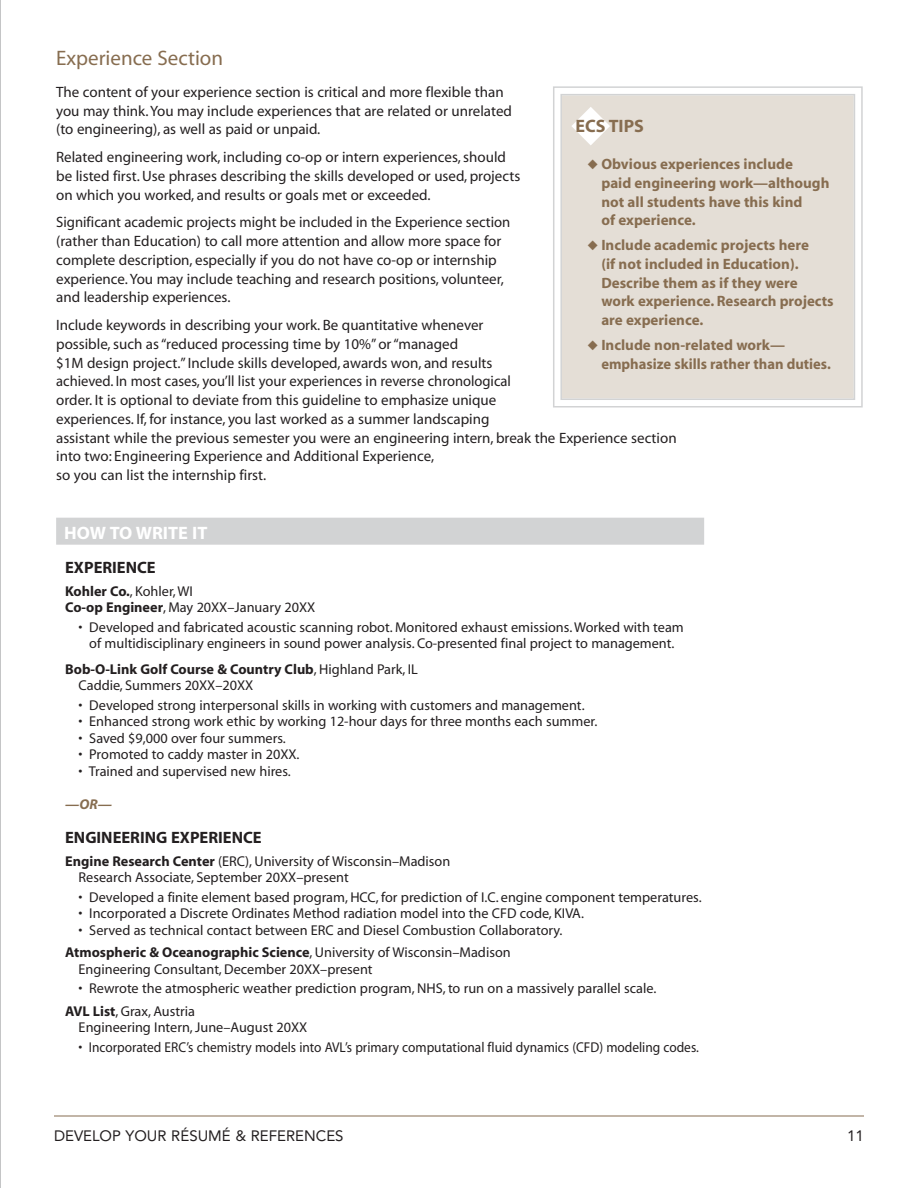
<style>
.page{position:relative;width:918px;height:1188px;background:#fff}
.page>*{position:absolute;margin:0;border:0;box-sizing:border-box;transform-origin:0 0}
.t1{font:21px "Myriad";color:#876d50}
.t2{font:700 18px "Myriad";color:#fff}
.t3{font:700 18px "Myriad";color:#876d50}
.t4{font:700 16.5px "Myriad";color:#231f20}
.t5{font:15px/18.8px "Myriad";color:#231f20}
.t6{font:700 15px/18.8px "Myriad";color:#876d50}
.t7{font:15px "Avenir";color:#231f20}
.t8{font:14.25px/16.5px "Myriad";color:#231f20}
.t9{font:italic 700 14.25px "Myriad";color:#876d50}
.s1{font-weight:700}
</style>
<div class="page">
<hr style="left:54px;top:1116px;width:810px;height:1px;background:#876d50">
<div style="left:56px;top:518px;width:648px;height:27px;background:#d2d3d4"></div>
<svg style="left:553px;top:86px;width:310px;height:322px;background:#e5e0d9"></svg>
<hr style="left:0;top:0;width:1px;height:1188px;background:#8a8c8e">
<div style="left:571px;top:106px;width:39px;height:39px;background:#e4ded6"></div>
<svg style="left:588px;top:159px;width:10px;height:10px"></svg>
<svg style="left:588px;top:240px;width:10px;height:10px"></svg>
<svg style="left:588px;top:340px;width:10px;height:10px"></svg>
<h1 class="t1" style="left:56px;top:51px;width:168px">Experience Section</h1>
<p class="t5" style="left:56px;top:84px;width:457px">The content of your experience section is critical and more flexible than you may think. You may include experiences that are related or unrelated (to engineering), as well as paid or unpaid.</p>
<p class="t5" style="left:56px;top:149px;width:466px">Related engineering work, including co-op or intern experiences, should be listed first. Use phrases describing the skills developed or used, projects on which you worked, and results or goals met or exceeded.</p>
<p class="t5" style="left:56px;top:214px;width:456px">Significant academic projects might be included in the Experience section (rather than Education) to call more attention and allow more space for complete description, especially if you do not have co-op or internship experience. You may include teaching and research positions, volunteer, and leadership experiences.</p>
<p class="t5" style="left:56px;top:317px;width:622px">Include keywords in describing your work. Be quantitative whenever<br>possible, such as “reduced processing time by 10%” or “managed<br>$1M design project.” Include skills developed, awards won, and results<br>achieved. In most cases, you’ll list your experiences in reverse chronological<br>order. It is optional to deviate from this guideline to emphasize unique<br>experiences. If, for instance, you last worked as a summer landscaping<br>assistant while the previous semester you were an engineering intern, break the Experience section into two: Engineering Experience and Additional Experience,<br>so you can list the internship first.</p>
<p class="t3" style="left:575px;top:119px;width:70px">ECS TIPS</p>
<p class="t6" style="left:601px;top:156px;width:230px">Obvious experiences include<br>paid engineering work—although not all students have this kind<br>of experience.</p>
<p class="t6" style="left:601px;top:237px;width:234px">Include academic projects here<br>(if not included in Education).<br>Describe them as if they were work experience. Research projects are experience.</p>
<p class="t6" style="left:601px;top:337px;width:231px">Include non-related work— emphasize skills rather than duties.</p>
<p class="t2" style="left:64px;top:526px;width:145px">HOW TO WRITE IT</p>
<p class="t4" style="left:65px;top:561px;width:92px">EXPERIENCE</p>
<p class="t8" style="left:65px;top:584px;width:252px"><span class="s1">Kohler Co.</span>, Kohler, WI<br><span class="s1">Co-op Engineer</span>, May 20XX–January 20XX</p>
<p class="t8" style="left:79px;top:620px;width:607px;text-align:center">• Developed and fabricated acoustic scanning robot. Monitored exhaust emissions. Worked with team of multidisciplinary engineers in sound power analysis. Co-presented final project to management.</p>
<p class="t8" style="left:79px;top:662px;width:341px;text-indent:-14px"><span class="s1">Bob-O-Link Golf Course &amp; Country Club</span>, Highland Park, IL<br>Caddie, Summers 20XX–20XX</p>
<p class="t8" style="left:79px;top:698px;width:507px">• Developed strong interpersonal skills in working with customers and management.</p>
<p class="t8" style="left:79px;top:714px;width:520px">• Enhanced strong work ethic by working 12-hour days for three months each summer.</p>
<p class="t8" style="left:79px;top:731px;width:209px">• Saved $9,000 over four summers.</p>
<p class="t8" style="left:79px;top:747px;width:222px">• Promoted to caddy master in 20XX.</p>
<p class="t8" style="left:79px;top:764px;width:214px">• Trained and supervised new hires.</p>
<p class="t9" style="left:65px;top:799px;width:48px">—OR—</p>
<p class="t4" style="left:65px;top:831px;width:198px">ENGINEERING EXPERIENCE</p>
<p class="t8" style="left:79px;top:854px;width:373px;text-indent:-13px"><span class="s1">Engine Research Center</span> (ERC), University of Wisconsin–Madison<br>Research Associate, September 20XX–present</p>
<p class="t8" style="left:79px;top:890px;width:624px">• Developed a finite element based program, HCC, for prediction of I.C. engine component temperatures.</p>
<p class="t8" style="left:79px;top:906px;width:507px">• Incorporated a Discrete Ordinates Method radiation model into the CFD code, KIVA.</p>
<p class="t8" style="left:65px;top:920px;width:499px;line-height:22.5px;text-indent:13px">• Served as technical contact between ERC and Diesel Combustion Collaboratory.<br><span class="s1">Atmospheric &amp; Oceanographic Science</span>, University of Wisconsin–Madison</p>
<p class="t8" style="left:79px;top:962px;width:295px">Engineering Consultant, December 20XX–present</p>
<p class="t8" style="left:65px;top:978px;width:593px;line-height:22.5px;text-indent:13px">• Rewrote the atmospheric weather prediction program, NHS, to run on a massively parallel scale.<br><span class="s1">AVL List</span>, Grax, Austria</p>
<p class="t8" style="left:79px;top:1020px;width:230px">Engineering Intern, June–August 20XX</p>
<p class="t8" style="left:79px;top:1040px;width:622px">• Incorporated ERC’s chemistry models into AVL’s primary computational fluid dynamics (CFD) modeling codes.</p>
<p class="t7" style="left:54px;top:1130px;width:291px">DEVELOP YOUR RÉSUMÉ &amp; REFERENCES</p>
<p class="t7" style="left:847px;top:1130px;width:18px">11</p>
</div>
